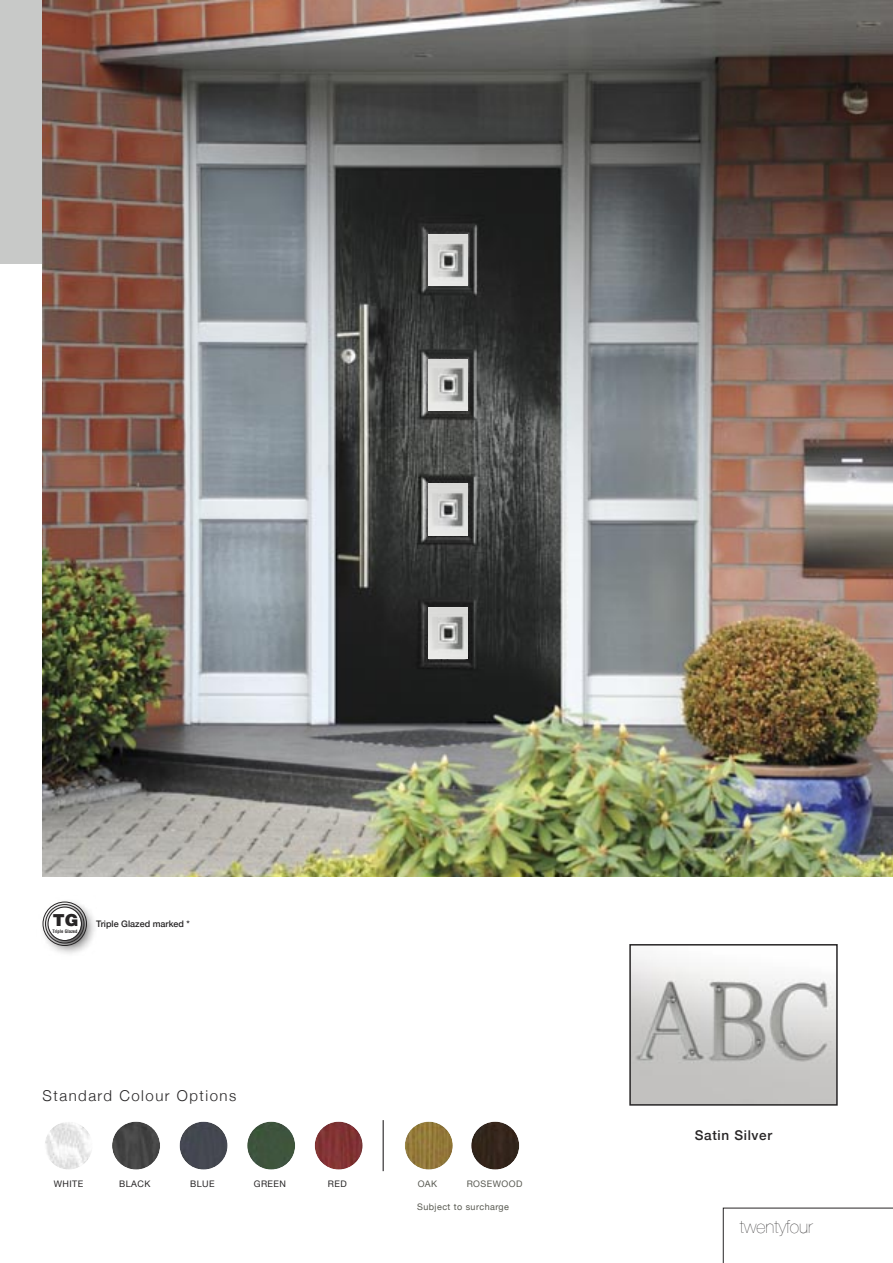
<style>
.page{position:relative;width:893px;height:1263px;background:#fff}
.page>*{position:absolute;margin:0;border:0;box-sizing:border-box;transform-origin:0 0}
.t1{font:200 18px "Helvetica Neue";color:#272526}
.t2{font:900 16.5px "Helvetica";color:#272526}
.t3{font:300 15px "Helvetica Neue";letter-spacing:.1em;color:#272526}
.t4{font:500 13.5px "Helvetica Neue";letter-spacing:.05em;color:#272526}
.t5{font:9px "Helvetica Neue";letter-spacing:.05em;color:#585951}
.t6{font:9px "Helvetica Neue";letter-spacing:.05em;color:#272526}
.t7{font:500 9px "Helvetica Neue";color:#272526}
.t8{font:700 condensed 4.65px "Helvetica";color:#272526}
</style>
<div class="page">
<div style="left:0;top:0;width:43px;height:264px;background:#c8c9c8"></div>
<svg style="left:723px;top:1208px;width:170px;height:55px"></svg>
<img style="left:43px;top:0;width:850px;height:876px">
<img style="left:632px;top:953px;width:203px;height:150px">
<div style="left:629px;top:944px;width:209px;height:162px;border:2px solid #272526"></div>
<img style="left:429px;top:234px;width:38px;height:52px">
<img style="left:429px;top:359px;width:38px;height:51px">
<img style="left:428px;top:484px;width:39px;height:51px">
<img style="left:428px;top:607px;width:39px;height:52px">
<img style="left:51px;top:911px;width:44px;height:43px">
<svg style="left:42px;top:901px;width:46px;height:45px"></svg>
<svg style="left:45px;top:1122px;width:46px;height:48px"></svg>
<svg style="left:112px;top:1121px;width:48px;height:49px"></svg>
<svg style="left:179px;top:1121px;width:49px;height:49px"></svg>
<svg style="left:247px;top:1121px;width:48px;height:49px"></svg>
<svg style="left:314px;top:1121px;width:49px;height:49px"></svg>
<svg style="left:405px;top:1121px;width:48px;height:49px"></svg>
<svg style="left:471px;top:1121px;width:49px;height:49px"></svg>
<hr style="left:382px;top:1120px;width:2px;height:51px;background:#272526;opacity:.75">
<p class="t2" style="left:53px;top:914px;width:27px">TG</p>
<p class="t8" style="left:52px;top:929px;width:27px">Triple Glazed</p>
<p class="t7" style="left:96px;top:918px;width:95px">Triple Glazed marked *</p>
<p class="t3" style="left:43px;top:1086px;width:195px">Standard Colour Options</p>
<p class="t6" style="left:54px;top:1178px;width:31px">WHITE</p>
<p class="t6" style="left:119px;top:1178px;width:33px">BLACK</p>
<p class="t6" style="left:190px;top:1178px;width:26px">BLUE</p>
<p class="t6" style="left:254px;top:1178px;width:34px">GREEN</p>
<p class="t6" style="left:328px;top:1178px;width:20px">RED</p>
<p class="t5" style="left:418px;top:1178px;width:21px">OAK</p>
<p class="t5" style="left:467px;top:1178px;width:57px">ROSEWOOD</p>
<p class="t5" style="left:417px;top:1201px;width:93px">Subject to surcharge</p>
<p class="t4" style="left:695px;top:1127px;width:79px">Satin Silver</p>
<p class="t1" style="left:740px;top:1216px;width:75px">twentyfour</p>
</div>
